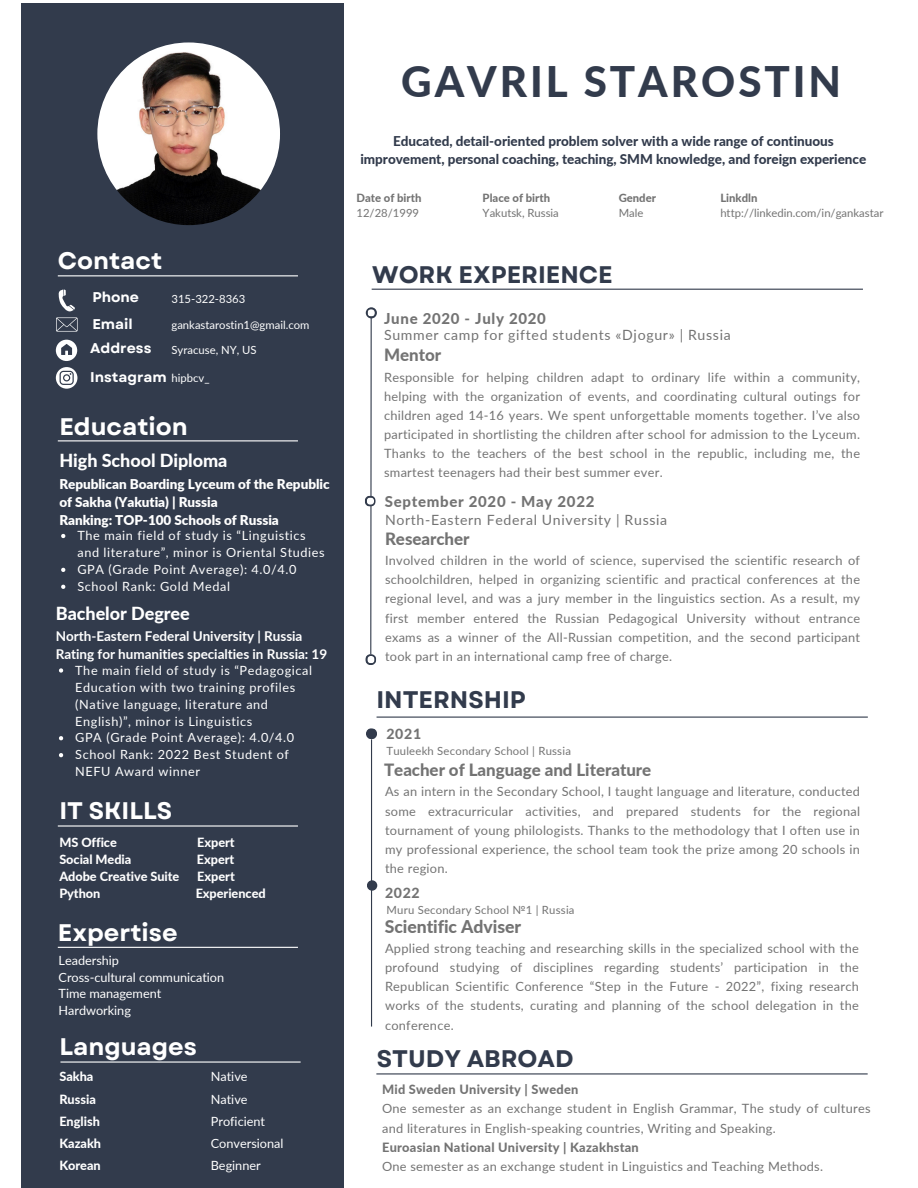
<style>
.page{position:relative;width:918px;height:1188px;background:#fff}
.page>*{position:absolute;margin:0;border:0;box-sizing:border-box;transform-origin:0 0}
.t1{font:800 42.15px "Lato";letter-spacing:.07em;color:#323b4c}
.t2{font:700 24px "Garet";color:#fff}
.t3{font:700 24px "Garet";color:#323b4c}
.t4{font:800 18px "Lato";letter-spacing:-.005em;color:#fff}
.t5{font:800 17.55px "Lato";letter-spacing:-.005em;color:#737373}
.t6{font:800 16.95px "Lato";letter-spacing:-.005em;color:#737373}
.t7{font:800 15px "Lato";letter-spacing:.045em;color:#737373}
.t8{font:14.1px "Lato";letter-spacing:.045em;color:#737373}
.t9{font:700 14.1px "Garet";color:#fff}
.t10{font:800 14.1px "Lato";letter-spacing:.045em;color:#737373}
.t11{font:800 13.5px/18px "Lato";letter-spacing:-.005em;color:#323b4c;text-align:center}
.t12{font:900 13.5px/18px "Lato";letter-spacing:-.005em;color:#fff}
.t13{font:700 13.5px/18px "Lato";letter-spacing:-.005em;color:#fff}
.t14{font:12.75px/19.2px "Lato";letter-spacing:.02em;color:#737373;text-align:justify}
.t15{font:12.75px/17px "Lato";letter-spacing:.045em;color:#fff}
.t16{font:800 12.75px "Lato";letter-spacing:-.005em;color:#fff}
.t17{font:800 12.75px "Lato";letter-spacing:.02em;color:#737373}
.t18{font:12.75px "Lato";letter-spacing:-.005em;color:#fff}
.t19{font:12.75px "Lato";color:#fff}
.t20{font:11.25px "Lato";letter-spacing:.02em;color:#737373}
.t21{font:11.25px "Lato";color:#fff}
.t22{font:11.25px "Lato";color:#737373}
.t23{font:800 11.25px "Lato";color:#737373}
</style>
<div class="page">
<div style="left:22px;top:3px;width:322px;height:1185px;background:#323b4c"></div>
<hr style="left:58px;top:440px;width:240px;height:1px;background:#fff">
<hr style="left:370px;top:309px;width:2px;height:345px;background:#323b4c">
<svg style="left:366px;top:307px;width:11px;height:11px"></svg>
<img style="left:97px;top:42px;width:183px;height:183px;border-radius:50%">
<hr style="left:58px;top:825px;width:240px;height:2px;background:#fff">
<hr style="left:60px;top:1061px;width:241px;height:2px;background:#fff">
<hr style="left:58px;top:275px;width:240px;height:1px;background:#fff">
<svg style="left:56px;top:289px;width:21px;height:43px"></svg>
<svg style="left:56px;top:340px;width:21px;height:21px"></svg>
<svg style="left:56px;top:367px;width:21px;height:21px"></svg>
<hr style="left:372px;top:289px;width:491px;height:1px;background:#323b4c">
<svg style="left:61px;top:534px;width:4px;height:4px"></svg>
<svg style="left:61px;top:568px;width:4px;height:4px"></svg>
<svg style="left:61px;top:585px;width:4px;height:4px"></svg>
<svg style="left:59px;top:668px;width:4px;height:5px"></svg>
<svg style="left:59px;top:736px;width:4px;height:4px"></svg>
<svg style="left:59px;top:753px;width:4px;height:4px"></svg>
<hr style="left:377px;top:717px;width:491px;height:1px;background:#323b4c">
<div style="left:366px;top:728px;width:11px;height:11px;background:#323b4c;border-radius:50%"></div>
<hr style="left:371px;top:739px;width:1px;height:288px;background:#323b4c">
<div style="left:367px;top:880px;width:10px;height:11px;background:#323b4c;border-radius:50%"></div>
<svg style="left:365px;top:654px;width:11px;height:11px"></svg>
<div style="left:367px;top:656px;width:8px;height:7px;background:#fff;border-radius:50%"></div>
<div style="left:367px;top:309px;width:8px;height:8px;background:#fff;border-radius:50%"></div>
<hr style="left:376px;top:1073px;width:492px;height:2px;background:#323b4c">
<hr style="left:58px;top:947px;width:240px;height:1px;background:#fff">
<svg style="left:365px;top:496px;width:11px;height:11px"></svg>
<div style="left:367px;top:497px;width:7px;height:8px;background:#fff;border-radius:50%"></div>
<p class="t2" style="left:58px;top:244px;width:106px">Contact</p>
<p class="t9" style="left:92px;top:287px;width:48px">Phone</p>
<h5 class="t21" style="left:172px;top:292px;width:75px">315-322-8363</h5>
<h5 class="t9" style="left:92px;top:314px;width:42px">Email</h5>
<p class="t21" style="left:172px;top:318px;width:139px">gankastarostin1@gmail.com</p>
<h5 class="t9" style="left:90px;top:338px;width:63px">Address</h5>
<p class="t21" style="left:172px;top:343px;width:87px">Syracuse, NY, US</p>
<h4 class="t9" style="left:90px;top:367px;width:78px">Instagram</h4>
<p class="t21" style="left:172px;top:371px;width:40px">hipbcv_</p>
<p class="t2" style="left:59px;top:409px;width:130px">Education</p>
<p class="t4" style="left:59px;top:449px;width:170px">High School Diploma</p>
<p class="t12" style="left:59px;top:474px;width:272px">Republican Boarding Lyceum of the Republic of Sakha (Yakutia) | Russia<br>Ranking: TOP-100 Schools of Russia</p>
<p class="t15" style="left:77px;top:527px;width:249px">The main field of study is “Linguistics and literature”, minor is Oriental Studies</p>
<p class="t15" style="left:77px;top:561px;width:221px">GPA (Grade Point Average): 4.0/4.0</p>
<p class="t15" style="left:77px;top:578px;width:154px">School Rank: Gold Medal</p>
<p class="t4" style="left:56px;top:602px;width:135px">Bachelor Degree</p>
<h2 class="t13" style="left:56px;top:627px;width:273px">North-Eastern Federal University | Russia<br>Rating for humanities specialties in Russia: 19</h2>
<p class="t15" style="left:75px;top:661px;width:238px">The main field of study is “Pedagogical Education with two training profiles (Native language, literature and English)”, minor is Linguistics</p>
<p class="t15" style="left:75px;top:729px;width:221px">GPA (Grade Point Average): 4.0/4.0</p>
<p class="t15" style="left:75px;top:746px;width:215px">School Rank: 2022 Best Student of<br>NEFU Award winner</p>
<h3 class="t2" style="left:59px;top:794px;width:115px">IT SKILLS</h3>
<h3 class="t16" style="left:59px;top:834px;width:59px">MS Office</h3>
<h3 class="t16" style="left:197px;top:834px;width:39px">Expert</h3>
<p class="t16" style="left:59px;top:851px;width:74px">Social Media</p>
<p class="t16" style="left:197px;top:851px;width:39px">Expert</p>
<h5 class="t16" style="left:59px;top:868px;width:122px">Adobe Creative Suite</h5>
<h5 class="t16" style="left:197px;top:868px;width:39px">Expert</h5>
<p class="t16" style="left:59px;top:885px;width:43px">Python</p>
<p class="t16" style="left:196px;top:885px;width:72px">Experienced</p>
<h5 class="t2" style="left:58px;top:915px;width:121px">Expertise</h5>
<p class="t18" style="left:59px;top:952px;width:62px">Leadership</p>
<h4 class="t18" style="left:59px;top:969px;width:167px">Cross-cultural communication</h4>
<p class="t18" style="left:59px;top:986px;width:104px">Time management</p>
<h5 class="t18" style="left:59px;top:1003px;width:74px">Hardworking</h5>
<p class="t2" style="left:59px;top:1030px;width:139px">Languages</p>
<h3 class="t16" style="left:59px;top:1069px;width:36px">Sakha</h3>
<p class="t16" style="left:59px;top:1091px;width:38px">Russia</p>
<p class="t16" style="left:59px;top:1113px;width:42px">English</p>
<p class="t16" style="left:59px;top:1136px;width:43px">Kazakh</p>
<p class="t16" style="left:59px;top:1158px;width:43px">Korean</p>
<p class="t15" style="left:211px;top:1068px;width:38px">Native</p>
<p class="t15" style="left:211px;top:1090px;width:38px">Native</p>
<p class="t19" style="left:211px;top:1113px;width:56px">Proficient</p>
<p class="t19" style="left:211px;top:1136px;width:74px">Conversional</p>
<h1 class="t19" style="left:211px;top:1158px;width:52px">Beginner</h1>
<p class="t1" style="left:401px;top:55px;width:442px">GAVRIL STAROSTIN</p>
<h6 class="t11" style="left:361px;top:132px;width:507px">Educated, detail-oriented problem solver with a wide range of continuous improvement, personal coaching, teaching, SMM knowledge, and foreign experience</h6>
<h2 class="t23" style="left:357px;top:191px;width:66px">Date of birth</h2>
<h5 class="t20" style="left:357px;top:206px;width:64px">12/28/1999</h5>
<h6 class="t23" style="left:483px;top:191px;width:69px">Place of birth</h6>
<p class="t22" style="left:483px;top:206px;width:78px">Yakutsk, Russia</p>
<h4 class="t23" style="left:619px;top:191px;width:39px">Gender</h4>
<p class="t20" style="left:619px;top:206px;width:26px">Male</p>
<p class="t23" style="left:720px;top:191px;width:39px">Linkdln</p>
<h5 class="t22" style="left:720px;top:206px;width:165px">http://linkedin.com/in/gankastar</h5>
<p class="t3" style="left:372px;top:258px;width:242px">WORK EXPERIENCE</p>
<h5 class="t7" style="left:384px;top:309px;width:163px">June 2020 - July 2020</h5>
<p class="t8" style="left:384px;top:327px;width:348px">Summer camp for gifted students «Djogur» | Russia</p>
<h4 class="t6" style="left:384px;top:344px;width:59px">Mentor</h4>
<h3 class="t14" style="left:384px;top:367px;width:477px">Responsible for helping children adapt to ordinary life within a community, helping with the organization of events, and coordinating cultural outings for children aged 14-16 years. We spent unforgettable moments together. I’ve also participated in shortlisting the children after school for admission to the Lyceum.<br>Thanks to the teachers of the best school in the republic, including me, the smartest teenagers had their best summer ever.</h3>
<h4 class="t7" style="left:385px;top:492px;width:211px">September 2020 - May 2022</h4>
<h5 class="t8" style="left:385px;top:511px;width:284px">North-Eastern Federal University | Russia</h5>
<p class="t6" style="left:385px;top:528px;width:86px">Researcher</p>
<p class="t14" style="left:385px;top:550px;width:477px">Involved children in the world of science, supervised the scientific research of schoolchildren, helped in organizing scientific and practical conferences at the regional level, and was a jury member in the linguistics section. As a result, my first member entered the Russian Pedagogical University without entrance exams as a winner of the All-Russian competition, and the second participant took part in an international camp free of charge.</p>
<h5 class="t3" style="left:376px;top:683px;width:151px">INTERNSHIP</h5>
<p class="t20" style="left:386px;top:744px;width:186px">Tuuleekh Secondary School | Russia</p>
<p class="t10" style="left:386px;top:725px;width:36px">2021</p>
<p class="t6" style="left:384px;top:760px;width:269px">Teacher of Language and Literature</p>
<p class="t14" style="left:385px;top:782px;width:477px">As an intern in the Secondary School, I taught language and literature, conducted some extracurricular activities, and prepared students for the regional tournament of young philologists. Thanks to the methodology that I often use in my professional experience, the school team took the prize among 20 schools in the region.</p>
<p class="t20" style="left:386px;top:903px;width:190px">Muru Secondary School №1 | Russia</p>
<p class="t10" style="left:385px;top:884px;width:36px">2022</p>
<p class="t5" style="left:385px;top:915px;width:138px">Scientific Adviser</p>
<p class="t14" style="left:385px;top:938px;width:475px">Applied strong teaching and researching skills in the specialized school with the profound studying of disciplines regarding students’ participation in the Republican Scientific Conference “Step in the Future - 2022”, fixing research works of the students, curating and planning of the school delegation in the conference.</p>
<h2 class="t3" style="left:377px;top:1042px;width:198px">STUDY ABROAD</h2>
<p class="t17" style="left:382px;top:1082px;width:198px">Mid Sweden University | Sweden</p>
<h4 class="t14" style="left:382px;top:1099px;width:490px">One semester as an exchange student in English Grammar, The study of cultures and literatures in English-speaking countries, Writing and Speaking.</h4>
<p class="t17" style="left:382px;top:1139px;width:258px">Euroasian National University | Kazakhstan</p>
<h2 class="t14" style="left:382px;top:1157px;width:443px">One semester as an exchange student in Linguistics and Teaching Methods.</h2>
</div>
